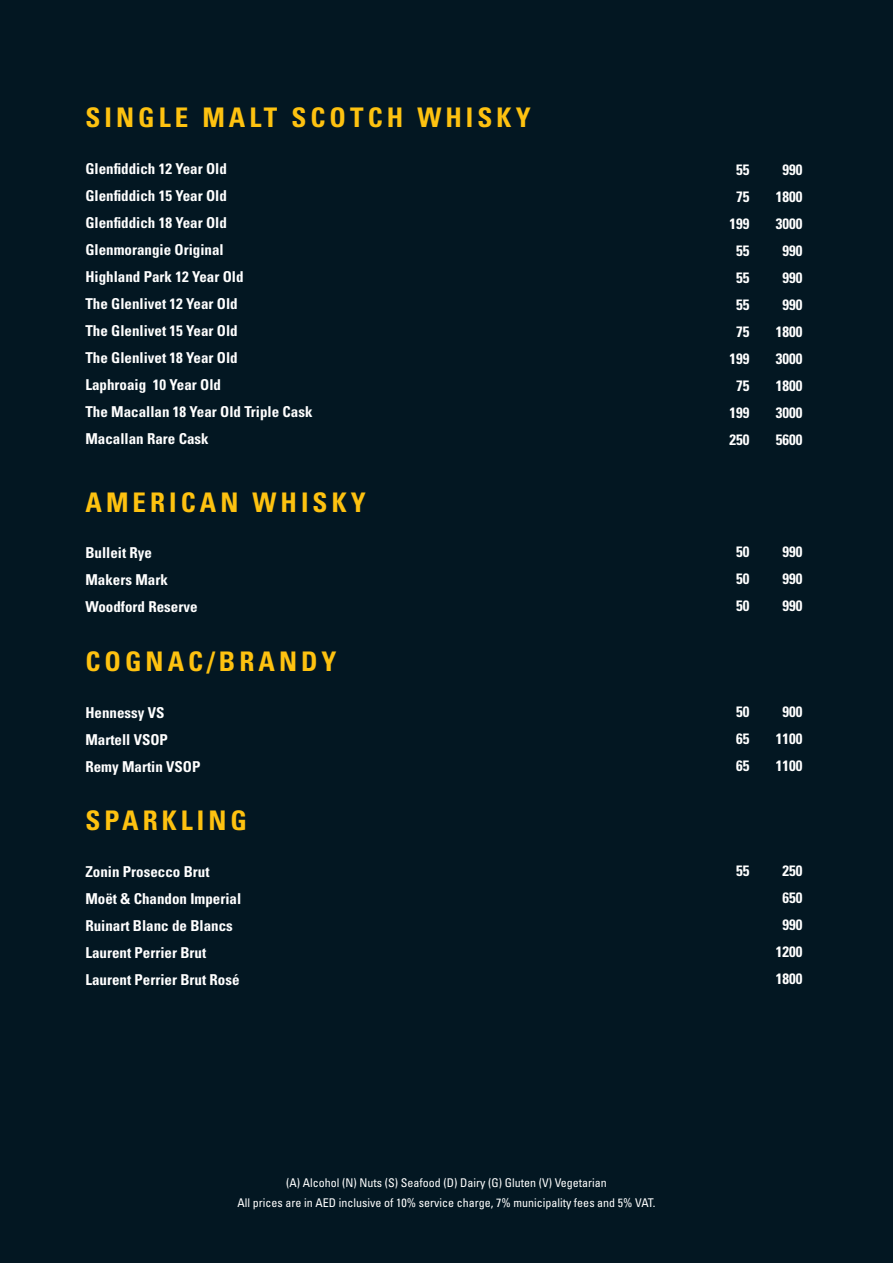
<style>
.page{position:relative;width:893px;height:1263px;background:#031722}
.page>*{position:absolute;margin:0;border:0;box-sizing:border-box;transform-origin:0 0}
.t1{font:700 condensed 27px "Univers LT Std";letter-spacing:.15em;color:#fec210}
.t2{font:700 condensed 15px/27px "Univers LT Std";color:#fff}
.t3{font:condensed 12px/20.4px "Univers LT Std";color:#fff;text-align:center}
</style>
<div class="page">
<h1 class="t1" style="left:85px;top:101px;width:447px">SINGLE MALT SCOTCH WHISKY</h1>
<p class="t2" style="left:85px;top:155px;width:229px">Glenfiddich 12 Year Old<br>Glenfiddich 15 Year Old<br>Glenfiddich 18 Year Old<br>Glenmorangie Original<br>Highland Park 12 Year Old<br>The Glenlivet 12 Year Old<br>The Glenlivet 15 Year Old<br>The Glenlivet 18 Year Old<br>Laphroaig 10 Year Old<br>The Macallan 18 Year Old Triple Cask<br>Macallan Rare Cask</p>
<h1 class="t1" style="left:85px;top:485px;width:282px">AMERICAN WHISKY</h1>
<p class="t2" style="left:85px;top:539px;width:114px">Bulleit Rye<br>Makers Mark<br>Woodford Reserve</p>
<h1 class="t1" style="left:85px;top:645px;width:253px">COGNAC/BRANDY</h1>
<p class="t2" style="left:85px;top:699px;width:117px">Hennessy VS<br>Martell VSOP<br>Remy Martin VSOP</p>
<h1 class="t1" style="left:85px;top:804px;width:163px">SPARKLING</h1>
<p class="t2" style="left:85px;top:858px;width:157px">Zonin Prosecco Brut<br>Moët &amp; Chandon Imperial<br>Ruinart Blanc de Blancs<br>Laurent Perrier Brut<br>Laurent Perrier Brut Rosé</p>
<p class="t2" style="left:729px;top:156px;width:21px;text-align:center">55<br>75<br>199<br>55<br>55<br>55<br>75<br>199<br>75<br>199<br>250</p>
<p class="t2" style="left:776px;top:156px;width:28px;text-align:center">990<br>1800<br>3000<br>990<br>990<br>990<br>1800<br>3000<br>1800<br>3000<br>5600</p>
<p class="t2" style="left:736px;top:538px;width:15px;text-align:justify">50<br>50<br>50</p>
<p class="t2" style="left:783px;top:538px;width:21px;text-align:justify">990<br>990<br>990</p>
<p class="t2" style="left:736px;top:698px;width:15px;text-align:justify">50<br>65<br>65</p>
<p class="t2" style="left:776px;top:698px;width:28px;text-align:center">900<br>1100<br>1100</p>
<p class="t2" style="left:736px;top:857px;width:15px">55</p>
<p class="t2" style="left:776px;top:857px;width:28px;text-align:center">250<br>650<br>990<br>1200<br>1800</p>
<p class="t3" style="left:237px;top:1172px;width:420px">(A) Alcohol (N) Nuts (S) Seafood (D) Dairy (G) Gluten (V) Vegetarian<br>All prices are in AED inclusive of 10% service charge, 7% municipality fees and 5% VAT.</p>
</div>
